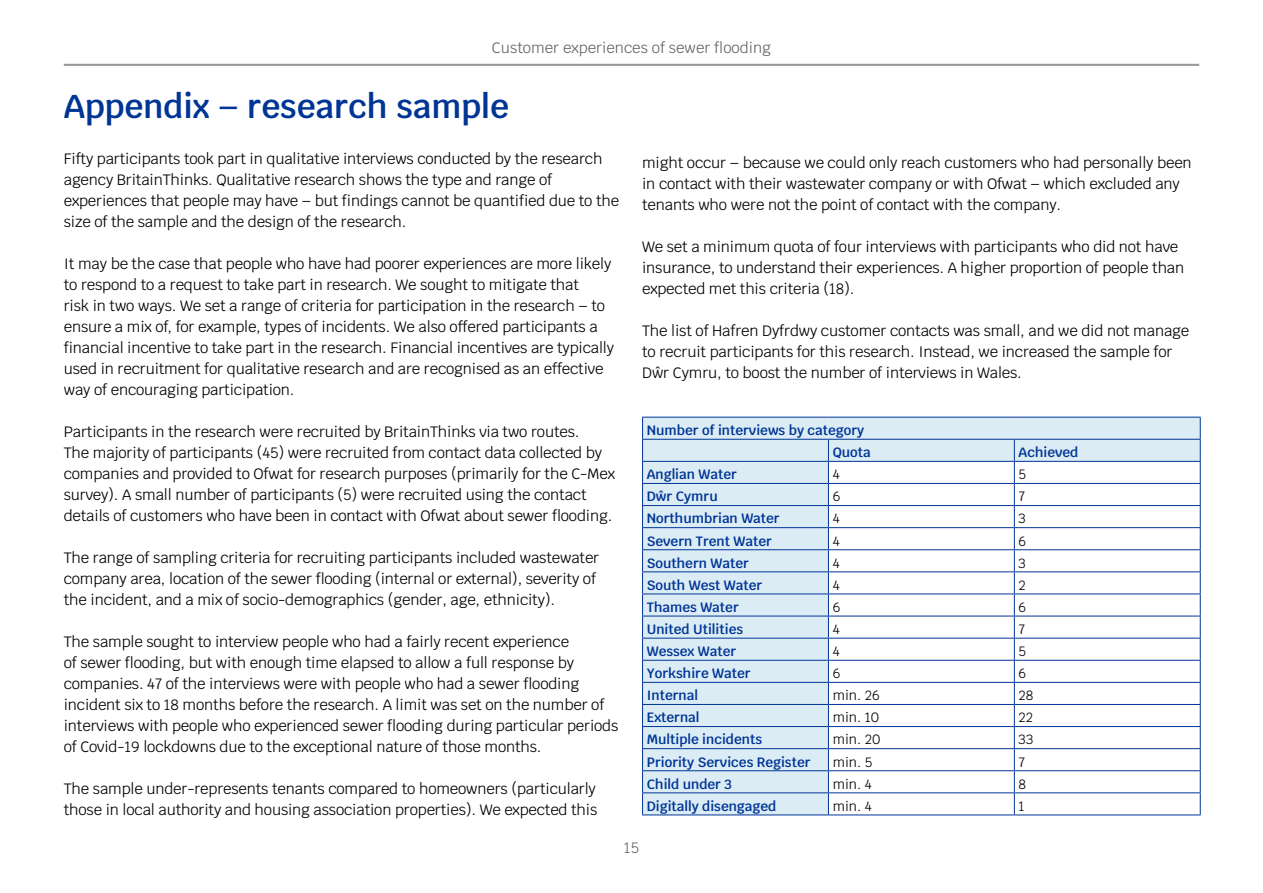
<style>
.page{position:relative;width:1263px;height:893px;background:#fff}
.page>*{position:absolute;margin:0;border:0;box-sizing:border-box;transform-origin:0 0}
.Title{font:600 33px "Krub";color:#003595}
.Body_copy_LCS{font:15px/21px "Krub";letter-spacing:-.01em;color:#000}
.t1{font:15px "Krub";color:#63656a}
.Body_copy_LCS-2{font:600 13.5px "Krub";color:#003595}
.Body_copy_LCS-3{font:13.5px "Krub";color:#000}
</style>
<div class="page">
<hr style="left:64px;top:64px;width:1135px;height:2px;background:#989a9d">
<svg style="left:642px;top:417px;width:559px;height:397px"></svg>
<hr style="left:642px;top:814px;width:186px;height:1px;background:#003595">
<hr style="left:828px;top:814px;width:186px;height:1px;background:#003595">
<hr style="left:1014px;top:814px;width:187px;height:1px;background:#003595">
<p class="t1" style="left:492px;top:35px;width:281px">Customer experiences of sewer flooding</p>
<p class="Title" style="left:64px;top:88px;width:447px">Appendix – research sample</p>
<p class="Body_copy_LCS" style="left:64px;top:148px;width:557px">Fifty participants took part in qualitative interviews conducted by the research agency BritainThinks. Qualitative research shows the type and range of experiences that people may have – but findings cannot be quantified due to the size of the sample and the design of the research.</p>
<p class="Body_copy_LCS" style="left:64px;top:253px;width:552px">It may be the case that people who have had poorer experiences are more likely to respond to a request to take part in research. We sought to mitigate that<br>risk in two ways. We set a range of criteria for participation in the research – to ensure a mix of, for example, types of incidents. We also offered participants a financial incentive to take part in the research. Financial incentives are typically used in recruitment for qualitative research and are recognised as an effective way of encouraging participation.</p>
<p class="Body_copy_LCS" style="left:64px;top:421px;width:553px">Participants in the research were recruited by BritainThinks via two routes.<br>The majority of participants (45) were recruited from contact data collected by companies and provided to Ofwat for research purposes (primarily for the C-Mex survey). A small number of participants (5) were recruited using the contact details of customers who have been in contact with Ofwat about sewer flooding.</p>
<p class="Body_copy_LCS" style="left:64px;top:547px;width:537px">The range of sampling criteria for recruiting participants included wastewater company area, location of the sewer flooding (internal or external), severity of the incident, and a mix of socio-demographics (gender, age, ethnicity).</p>
<p class="Body_copy_LCS" style="left:64px;top:631px;width:556px">The sample sought to interview people who had a fairly recent experience<br>of sewer flooding, but with enough time elapsed to allow a full response by companies. 47 of the interviews were with people who had a sewer flooding incident six to 18 months before the research. A limit was set on the number of interviews with people who experienced sewer flooding during particular periods of Covid-19 lockdowns due to the exceptional nature of those months.</p>
<p class="Body_copy_LCS" style="left:64px;top:778px;width:535px">The sample under-represents tenants compared to homeowners (particularly those in local authority and housing association properties). We expected this</p>
<p class="Body_copy_LCS" style="left:642px;top:152px;width:551px">might occur – because we could only reach customers who had personally been in contact with their wastewater company or with Ofwat – which excluded any tenants who were not the point of contact with the company.</p>
<p class="Body_copy_LCS" style="left:642px;top:236px;width:544px">We set a minimum quota of four interviews with participants who did not have insurance, to understand their experiences. A higher proportion of people than expected met this criteria (18).</p>
<p class="Body_copy_LCS" style="left:642px;top:320px;width:549px">The list of Hafren Dyfrdwy customer contacts was small, and we did not manage to recruit participants for this research. Instead, we increased the sample for<br>Dŵr Cymru, to boost the number of interviews in Wales.</p>
<p class="Body_copy_LCS-2" style="left:647px;top:422px;width:219px">Number of interviews by category</p>
<p class="Body_copy_LCS-2" style="left:833px;top:445px;width:40px">Quota</p>
<p class="Body_copy_LCS-2" style="left:1018px;top:445px;width:61px">Achieved</p>
<p class="Body_copy_LCS-2" style="left:647px;top:467px;width:92px">Anglian Water</p>
<p class="Body_copy_LCS-3" style="left:833px;top:463px;width:9px">4</p>
<p class="Body_copy_LCS-3" style="left:1018px;top:463px;width:9px">5</p>
<p class="Body_copy_LCS-2" style="left:647px;top:489px;width:72px">Dŵr Cymru</p>
<p class="Body_copy_LCS-3" style="left:833px;top:485px;width:9px">6</p>
<p class="Body_copy_LCS-3" style="left:1018px;top:485px;width:8px">7</p>
<p class="Body_copy_LCS-2" style="left:647px;top:511px;width:134px">Northumbrian Water</p>
<p class="Body_copy_LCS-3" style="left:833px;top:507px;width:9px">4</p>
<p class="Body_copy_LCS-3" style="left:1018px;top:507px;width:9px">3</p>
<p class="Body_copy_LCS-2" style="left:647px;top:533px;width:127px">Severn Trent Water</p>
<p class="Body_copy_LCS-3" style="left:833px;top:529px;width:9px">4</p>
<p class="Body_copy_LCS-3" style="left:1018px;top:529px;width:9px">6</p>
<p class="Body_copy_LCS-2" style="left:647px;top:555px;width:104px">Southern Water</p>
<p class="Body_copy_LCS-3" style="left:833px;top:551px;width:9px">4</p>
<p class="Body_copy_LCS-3" style="left:1018px;top:551px;width:9px">3</p>
<p class="Body_copy_LCS-2" style="left:647px;top:577px;width:117px">South West Water</p>
<p class="Body_copy_LCS-3" style="left:833px;top:573px;width:9px">4</p>
<p class="Body_copy_LCS-3" style="left:1018px;top:573px;width:9px">2</p>
<p class="Body_copy_LCS-2" style="left:647px;top:599px;width:93px">Thames Water</p>
<p class="Body_copy_LCS-3" style="left:833px;top:596px;width:9px">6</p>
<p class="Body_copy_LCS-3" style="left:1018px;top:596px;width:9px">6</p>
<p class="Body_copy_LCS-2" style="left:647px;top:621px;width:98px">United Utilities</p>
<p class="Body_copy_LCS-3" style="left:833px;top:618px;width:9px">4</p>
<p class="Body_copy_LCS-3" style="left:1018px;top:618px;width:8px">7</p>
<p class="Body_copy_LCS-2" style="left:647px;top:643px;width:91px">Wessex Water</p>
<p class="Body_copy_LCS-3" style="left:833px;top:640px;width:9px">4</p>
<p class="Body_copy_LCS-3" style="left:1018px;top:640px;width:9px">5</p>
<p class="Body_copy_LCS-2" style="left:647px;top:665px;width:105px">Yorkshire Water</p>
<p class="Body_copy_LCS-3" style="left:833px;top:662px;width:9px">6</p>
<p class="Body_copy_LCS-3" style="left:1018px;top:662px;width:9px">6</p>
<p class="Body_copy_LCS-2" style="left:647px;top:688px;width:53px">Internal</p>
<p class="Body_copy_LCS-3" style="left:833px;top:684px;width:49px">min. 26</p>
<p class="Body_copy_LCS-3" style="left:1018px;top:684px;width:16px">28</p>
<p class="Body_copy_LCS-2" style="left:647px;top:710px;width:54px">External</p>
<p class="Body_copy_LCS-3" style="left:833px;top:706px;width:48px">min. 10</p>
<p class="Body_copy_LCS-3" style="left:1018px;top:706px;width:16px">22</p>
<p class="Body_copy_LCS-2" style="left:647px;top:732px;width:117px">Multiple incidents</p>
<p class="Body_copy_LCS-3" style="left:833px;top:728px;width:49px">min. 20</p>
<p class="Body_copy_LCS-3" style="left:1018px;top:728px;width:16px">33</p>
<p class="Body_copy_LCS-2" style="left:647px;top:754px;width:165px">Priority Services Register</p>
<p class="Body_copy_LCS-3" style="left:833px;top:750px;width:41px">min. 5</p>
<p class="Body_copy_LCS-3" style="left:1018px;top:750px;width:8px">7</p>
<p class="Body_copy_LCS-2" style="left:647px;top:776px;width:87px">Child under 3</p>
<p class="Body_copy_LCS-3" style="left:833px;top:772px;width:41px">min. 4</p>
<p class="Body_copy_LCS-3" style="left:1018px;top:772px;width:9px">8</p>
<p class="Body_copy_LCS-2" style="left:647px;top:798px;width:131px">Digitally disengaged</p>
<p class="Body_copy_LCS-3" style="left:833px;top:794px;width:41px">min. 4</p>
<p class="Body_copy_LCS-3" style="left:1018px;top:794px;width:8px">1</p>
<p class="t1" style="left:624px;top:835px;width:17px">15</p>
</div>
